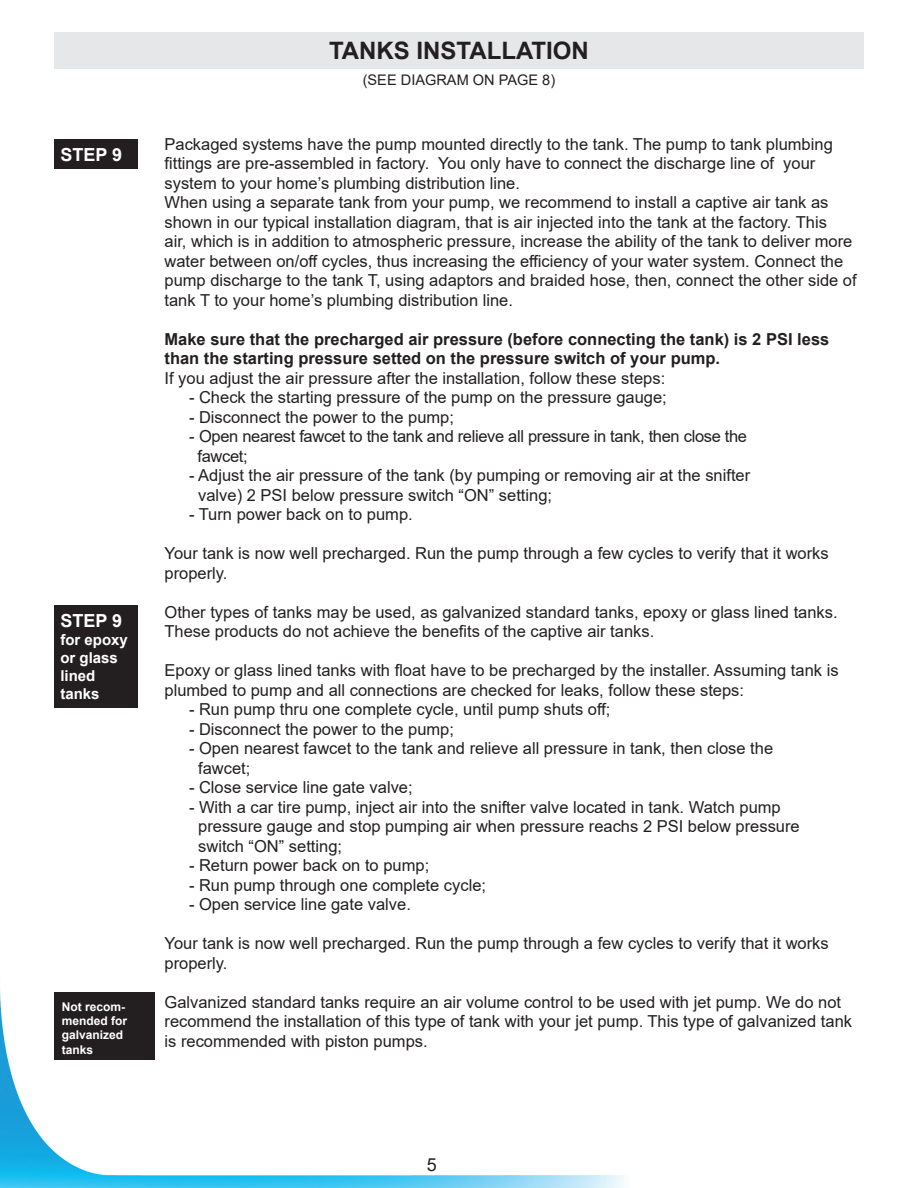
<style>
.page{position:relative;width:918px;height:1188px;background:#fff}
.page>*{position:absolute;margin:0;border:0;box-sizing:border-box;transform-origin:0 0}
.t1{font:700 24px "Arial";color:#231f20}
.t2{font:700 18px "Arial";color:#fff}
.t3{font:18px "Arial";color:#231f20}
.t4{font:16.5px/19.5px "Arial";color:#231f20}
.t5{font:700 16.5px/19.5px "Arial";color:#231f20}
.t6{font:16.5px "Arial";letter-spacing:-.02em;color:#231f20}
.t7{font:700 15px/18px "Arial";color:#fff}
.t8{font:14.55px "Arial";color:#231f20}
.t9{font:700 12px/14.4px "Arial";color:#fff}
</style>
<div class="page">
<img style="left:0;top:990px;width:624px;height:198px">
<div style="left:54px;top:605px;width:84px;height:102px;background:#231f20"></div>
<div style="left:54px;top:992px;width:100px;height:68px;background:#231f20"></div>
<div style="left:54px;top:139px;width:84px;height:30px;background:#231f20"></div>
<div style="left:54px;top:32px;width:810px;height:37px;background:#e6e7e9"></div>
<p class="t2" style="left:60px;top:142px;width:63px">STEP 9</p>
<p class="t2" style="left:60px;top:608px;width:63px">STEP 9</p>
<p class="t7" style="left:60px;top:631px;width:69px">for epoxy or glass lined tanks</p>
<p class="t9" style="left:62px;top:999px;width:67px">Not recom&shy;mended for galvanized tanks</p>
<p class="t1" style="left:329px;top:34px;width:261px">TANKS INSTALLATION</p>
<p class="t8" style="left:363px;top:70px;width:194px">(SEE DIAGRAM ON PAGE 8)</p>
<p class="t4" style="left:165px;top:134px;width:670px">Packaged systems have the pump mounted directly to the tank. The pump to tank plumbing fittings are pre-assembled in factory. You only have to connect the discharge line of your system to your home’s plumbing distribution line.</p>
<p class="t4" style="left:165px;top:193px;width:694px">When using a separate tank from your pump, we recommend to install a captive air tank as shown in our typical installation diagram, that is air injected into the tank at the factory. This<br>air, which is in addition to atmospheric pressure, increase the ability of the tank to deliver more water between on/off cycles, thus increasing the efficiency of your water system. Connect the pump discharge to the tank T, using adaptors and braided hose, then, connect the other side of tank T to your home’s plumbing distribution line.</p>
<p class="t5" style="left:165px;top:329px;width:666px">Make sure that the precharged air pressure (before connecting the tank) is 2 PSI less than the starting pressure setted on the pressure switch of your pump.</p>
<p class="t4" style="left:165px;top:368px;width:502px">If you adjust the air pressure after the installation, follow these steps:</p>
<p class="t4" style="left:189px;top:388px;width:479px">- Check the starting pressure of the pump on the pressure gauge;</p>
<p class="t4" style="left:189px;top:407px;width:267px">- Disconnect the power to the pump;</p>
<p class="t6" style="left:189px;top:425px;width:560px">- Open nearest fawcet to the tank and relieve all pressure in tank, then close the</p>
<p class="t4" style="left:198px;top:446px;width:52px">fawcet;</p>
<p class="t4" style="left:198px;top:466px;width:554px;text-indent:-9px">- Adjust the air pressure of the tank (by pumping or removing air at the snifter valve) 2 PSI below pressure switch “ON” setting;</p>
<p class="t4" style="left:189px;top:505px;width:225px">- Turn power back on to pump.</p>
<p class="t4" style="left:165px;top:544px;width:666px">Your tank is now well precharged. Run the pump through a few cycles to verify that it works properly.</p>
<p class="t4" style="left:165px;top:602px;width:675px">Other types of tanks may be used, as galvanized standard tanks, epoxy or glass lined tanks.<br>These products do not achieve the benefits of the captive air tanks.</p>
<p class="t4" style="left:165px;top:661px;width:676px">Epoxy or glass lined tanks with float have to be precharged by the installer. Assuming tank is plumbed to pump and all connections are checked for leaks, follow these steps:</p>
<p class="t4" style="left:189px;top:700px;width:423px">- Run pump thru one complete cycle, until pump shuts off;</p>
<p class="t4" style="left:189px;top:719px;width:267px">- Disconnect the power to the pump;</p>
<p class="t4" style="left:189px;top:739px;width:586px">- Open nearest fawcet to the tank and relieve all pressure in tank, then close the</p>
<p class="t4" style="left:198px;top:758px;width:54px">fawcet;</p>
<p class="t4" style="left:189px;top:778px;width:225px">- Close service line gate valve;</p>
<p class="t4" style="left:189px;top:797px;width:593px">- With a car tire pump, inject air into the snifter valve located in tank. Watch pump</p>
<p class="t4" style="left:198px;top:817px;width:603px">pressure gauge and stop pumping air when pressure reachs 2 PSI below pressure</p>
<p class="t4" style="left:198px;top:836px;width:145px">switch “ON” setting;</p>
<p class="t4" style="left:189px;top:856px;width:242px">- Return power back on to pump;</p>
<p class="t4" style="left:189px;top:875px;width:299px">- Run pump through one complete cycle;</p>
<p class="t4" style="left:189px;top:895px;width:223px">- Open service line gate valve.</p>
<p class="t4" style="left:165px;top:934px;width:666px">Your tank is now well precharged. Run the pump through a few cycles to verify that it works properly.</p>
<p class="t4" style="left:165px;top:992px;width:689px">Galvanized standard tanks require an air volume control to be used with jet pump. We do not recommend the installation of this type of tank with your jet pump. This type of galvanized tank is recommended with piston pumps.</p>
<p class="t3" style="left:427px;top:1152px;width:12px">5</p>
</div>
